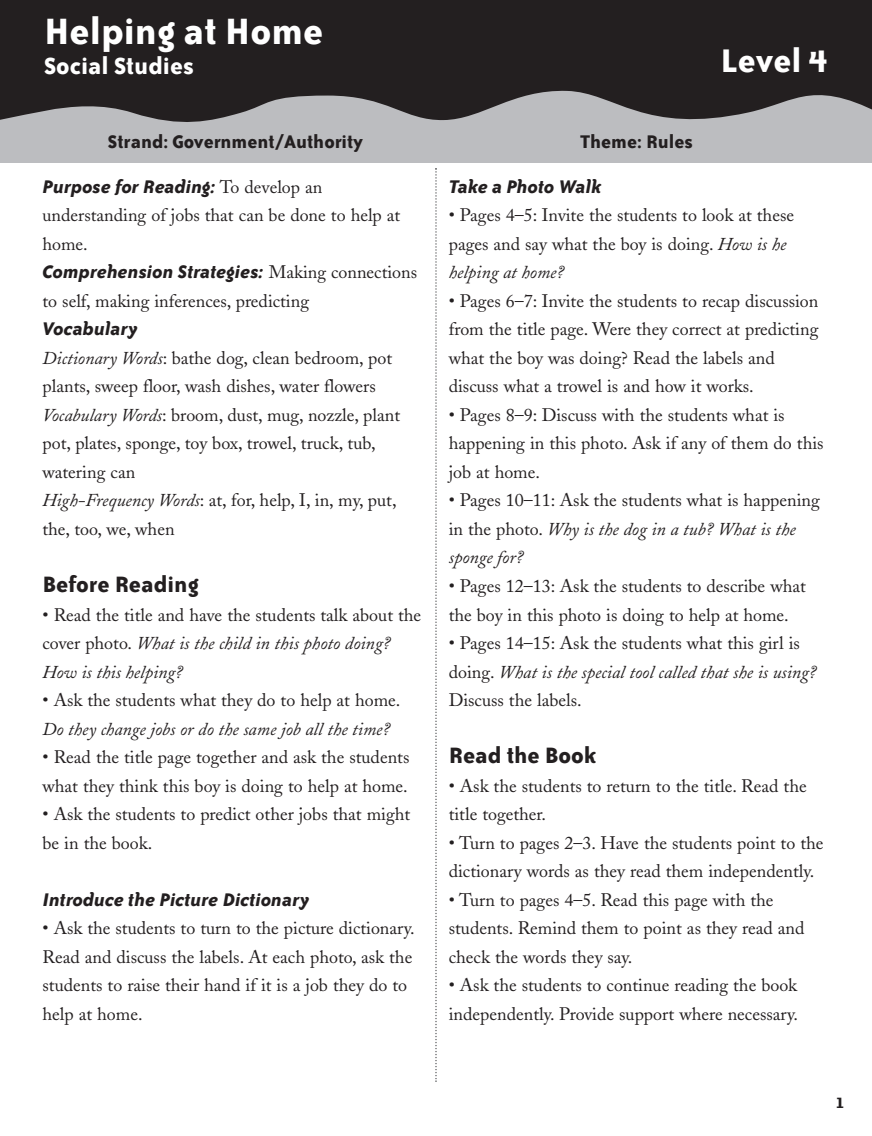
<style>
.page{position:relative;width:872px;height:1136px;background:#fff}
.page>*{position:absolute;margin:0;border:0;box-sizing:border-box;transform-origin:0 0}
.t1{font:700 42px "Bailey Sans ITC";color:#fff}
.t2{font:700 37.5px "Bailey Sans ITC";color:#fff}
.t3{font:700 27px "Bailey Sans ITC";color:#fff}
.t4{font:700 25.5px "Bailey Sans ITC";color:#231f20}
.t5{font:italic 700 21px "Bailey Sans ITC";color:#231f20}
.t6{font:700 21px "Bailey Sans ITC";color:#231f20}
.t7{font:18px/28.5px "Adobe Caslon";color:#231f20}
.t8{font:italic 18px "Adobe Caslon";color:#231f20}
.t9{font:700 18px "Bailey Sans ITC";color:#231f20}
.s1{font-family:"Adobe Caslon";font-weight:400;font-style:normal;font-size:18px}
.s2{font-style:italic}
</style>
<div class="page">
<svg style="left:435px;top:168px;width:2px;height:913px"></svg>
<div style="left:0;top:0;width:872px;height:163px;background:#bcbdc0"></div>
<svg style="left:0;top:0;width:872px;height:122px;background:#343132"></svg>
<h1 class="t1" style="left:44px;top:16px;width:281px">Helping at Home</h1>
<h3 class="t3" style="left:44px;top:56px;width:151px">Social Studies</h3>
<h2 class="t2" style="left:720px;top:47px;width:109px">Level 4</h2>
<p class="t6" style="left:108px;top:134px;width:256px">Strand: Government/Authority</p>
<p class="t6" style="left:579px;top:134px;width:115px">Theme: Rules</p>
<p class="t5" style="left:43px;top:179px;width:281px">Purpose for Reading: <span class="s1">To develop an</span></p>
<p class="t7" style="left:43px;top:203px;width:359px">understanding of jobs that can be done to help at home.</p>
<p class="t5" style="left:43px;top:264px;width:376px">Comprehension Strategies: <span class="s1">Making connections</span></p>
<p class="t7" style="left:43px;top:288px;width:268px">to self, making inferences, predicting</p>
<p class="t5" style="left:43px;top:321px;width:97px">Vocabulary</p>
<p class="t7" style="left:43px;top:345px;width:359px"><span class="s2">Dictionary Words</span>: bathe dog, clean bedroom, pot plants, sweep floor, wash dishes, water flowers <span class="s2">Vocabulary Words</span>: broom, dust, mug, nozzle, plant pot, plates, sponge, toy box, trowel, truck, tub, watering can<br><span class="s2">High-Frequency Words</span>: at, for, help, I, in, my, put, the, too, we, when</p>
<h3 class="t4" style="left:43px;top:575px;width:158px">Before Reading</h3>
<p class="t7" style="left:43px;top:602px;width:380px">• Read the title and have the students talk about the cover photo. <span class="s2">What is the child in this photo doing?<br>How is this helping?</span></p>
<p class="t7" style="left:43px;top:687px;width:359px">• Ask the students what they do to help at home.</p>
<p class="t8" style="left:43px;top:722px;width:349px">Do they change jobs or do the same job all the time?</p>
<p class="t7" style="left:43px;top:744px;width:368px">• Read the title page together and ask the students what they think this boy is doing to help at home.</p>
<p class="t7" style="left:43px;top:801px;width:369px">• Ask the students to predict other jobs that might be in the book.</p>
<p class="t5" style="left:43px;top:891px;width:268px">Introduce the Picture Dictionary</p>
<p class="t7" style="left:43px;top:915px;width:374px">• Ask the students to turn to the picture dictionary.<br>Read and discuss the labels. At each photo, ask the students to raise their hand if it is a job they do to help at home.</p>
<p class="t5" style="left:449px;top:179px;width:154px">Take a Photo Walk</p>
<p class="t7" style="left:449px;top:203px;width:347px">• Pages 4–5: Invite the students to look at these pages and say what the boy is doing. <span class="s2">How is he helping at home?</span></p>
<p class="t7" style="left:449px;top:288px;width:371px">• Pages 6–7: Invite the students to recap discussion from the title page. Were they correct at predicting what the boy was doing? Read the labels and discuss what a trowel is and how it works.</p>
<p class="t7" style="left:449px;top:402px;width:376px">• Pages 8–9: Discuss with the students what is happening in this photo. Ask if any of them do this job at home.</p>
<p class="t7" style="left:449px;top:488px;width:372px">• Pages 10–11: Ask the students what is happening in the photo. <span class="s2">Why is the dog in a tub? What is the sponge for?</span></p>
<p class="t7" style="left:449px;top:573px;width:358px">• Pages 12–13: Ask the students to describe what the boy in this photo is doing to help at home.</p>
<p class="t7" style="left:449px;top:630px;width:369px">• Pages 14–15: Ask the students what this girl is doing. <span class="s2">What is the special tool called that she is using?<br></span>Discuss the labels.</p>
<h3 class="t4" style="left:449px;top:746px;width:149px">Read the Book</h3>
<p class="t7" style="left:449px;top:773px;width:359px">• Ask the students to return to the title. Read the title together.</p>
<p class="t7" style="left:449px;top:830px;width:376px">• Turn to pages 2–3. Have the students point to the dictionary words as they read them independently.</p>
<p class="t7" style="left:449px;top:887px;width:357px">• Turn to pages 4–5. Read this page with the students. Remind them to point as they read and check the words they say.</p>
<p class="t7" style="left:449px;top:972px;width:351px">• Ask the students to continue reading the book independently. Provide support where necessary.</p>
<p class="t9" style="left:835px;top:1096px;width:11px">1</p>
</div>
